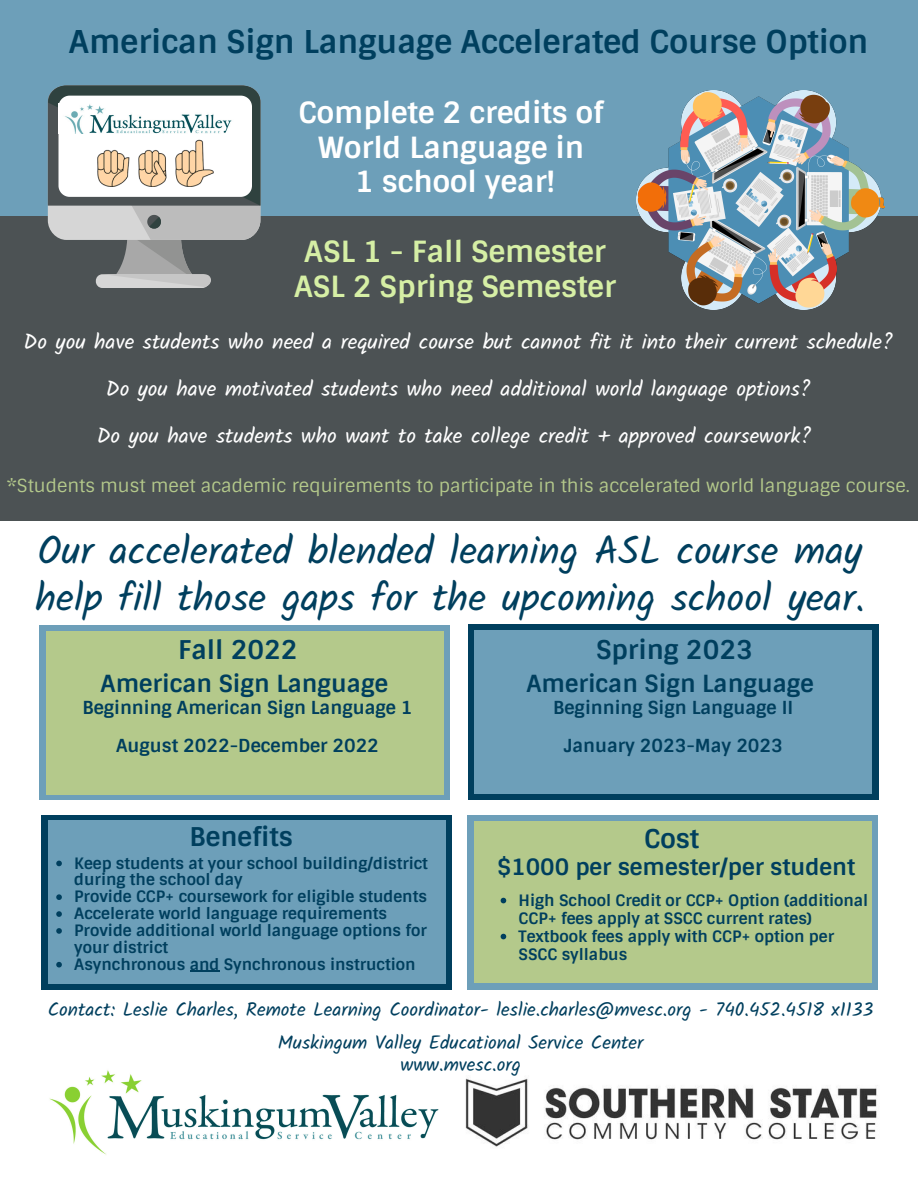
<style>
.page{position:relative;width:918px;height:1188px;background:#fff}
.page>*{position:absolute;margin:0;border:0;box-sizing:border-box;transform-origin:0 0}
.t1{font:39.3px/47.2px "Kalam";color:#003f5e}
.t2{font:700 31.5px "Sintony";color:#003f5e}
.t3{font:700 29.25px/34.8px "Sintony";color:#fff;text-align:center}
.t4{font:700 29.25px/34.8px "Sintony";color:#d6efa5;text-align:center}
.t5{font:700 25.8px "Sintony";color:#003f5e}
.t6{font:700 23.7px "Sintony";color:#003f5e}
.t7{font:700 22.5px "Sintony";color:#003f5e}
.t8{font:21.3px "Kalam";color:#fff}
.t9{font:19.2px/32.7px "Kalam";color:#003f5e;text-align:center}
.t10{font:700 18px/37.2px "Sintony";color:#003f5e;text-align:center}
.t11{font:18px "Sintony";color:#b4c98b}
.t12{font:700 15.75px/16.8px "Sintony";color:#003f5e}
</style>
<div class="page">
<div style="left:0;top:0;width:918px;height:292px;background:#6d9fb9"></div>
<div style="left:0;top:216px;width:918px;height:305px;background:#4c5254"></div>
<div style="left:467px;top:816px;width:411px;height:174px;background:#6d9fb9"></div>
<div style="left:475px;top:821px;width:397px;height:162px;background:#b4c98b"></div>
<div style="left:39px;top:626px;width:411px;height:174px;background:#6d9fb9"></div>
<div style="left:42px;top:816px;width:410px;height:174px;background:#003f5e"></div>
<div style="left:468px;top:624px;width:411px;height:176px;background:#003f5e"></div>
<div style="left:475px;top:630px;width:397px;height:163px;background:#6d9fb9"></div>
<div style="left:46px;top:631px;width:397px;height:163px;background:#b4c98b"></div>
<div style="left:48px;top:820px;width:398px;height:163px;background:#6d9fb9"></div>
<div style="left:96px;top:274px;width:113px;height:14px;background:#d6d6d6;border-radius:7px"></div>
<svg style="left:48px;top:86px;width:212px;height:201px"></svg>
<svg style="left:56px;top:861px;width:6px;height:5px"></svg>
<svg style="left:56px;top:894px;width:6px;height:6px"></svg>
<svg style="left:56px;top:911px;width:6px;height:6px"></svg>
<svg style="left:56px;top:928px;width:6px;height:6px"></svg>
<svg style="left:56px;top:962px;width:6px;height:6px"></svg>
<svg style="left:190px;top:971px;width:29px;height:1px"></svg>
<svg style="left:501px;top:898px;width:5px;height:5px"></svg>
<svg style="left:501px;top:934px;width:5px;height:5px"></svg>
<img style="left:49px;top:1070px;width:390px;height:85px">
<img style="left:465px;top:1078px;width:412px;height:69px">
<img style="left:637px;top:90px;width:247px;height:219px">
<img style="left:92px;top:140px;width:126px;height:47px">
<img style="left:58px;top:104px;width:179px;height:30px">
<h2 class="t2" style="left:69px;top:22px;width:801px">American Sign Language Accelerated Course Option</h2>
<h3 class="t3" style="left:299px;top:95px;width:307px">Complete 2 credits of<br>World Language in<br>1 school year!</h3>
<h3 class="t4" style="left:294px;top:235px;width:323px">ASL 1 - Fall Semester<br>ASL 2 Spring Semester</h3>
<h3 class="t8" style="left:24px;top:327px;width:871px">Do you have students who need a required course but cannot fit it into their current schedule?</h3>
<h3 class="t8" style="left:106px;top:374px;width:707px">Do you have motivated students who need additional world language options?</h3>
<h3 class="t8" style="left:97px;top:421px;width:716px">Do you have students who want to take college credit + approved coursework?</h3>
<p class="t11" style="left:7px;top:474px;width:904px">*Students must meet academic requirements to participate in this accelerated world language course.</p>
<h1 class="t1" style="left:35px;top:529px;width:831px">Our accelerated blended learning ASL course may help fill those gaps for the upcoming school year.</h1>
<h3 class="t5" style="left:178px;top:634px;width:121px">Fall 2022</h3>
<h3 class="t6" style="left:101px;top:668px;width:289px">American Sign Language</h3>
<p class="t10" style="left:82px;top:690px;width:332px">Beginning American Sign Language 1<br>August 2022-December 2022</p>
<h3 class="t5" style="left:190px;top:820px;width:105px">Benefits</h3>
<p class="t12" style="left:74px;top:855px;width:355px">Keep students at your school building/district during the school day<br>Provide CCP+ coursework for eligible students Accelerate world language requirements Provide additional world language options for your district<br>Asynchronous and Synchronous instruction</p>
<h3 class="t5" style="left:596px;top:634px;width:158px">Spring 2023</h3>
<h3 class="t6" style="left:526px;top:668px;width:289px">American Sign Language</h3>
<p class="t10" style="left:553px;top:690px;width:242px">Beginning Sign Language II<br>January 2023-May 2023</p>
<h3 class="t5" style="left:644px;top:823px;width:56px">Cost</h3>
<h3 class="t7" style="left:497px;top:853px;width:360px">$1000 per semester/per student</h3>
<p class="t12" style="left:519px;top:891px;width:351px;line-height:18px">High School Credit or CCP+ Option (additional CCP+ fees apply at SSCC current rates)<br>Textbook fees apply with CCP+ option per SSCC syllabus</p>
<p class="t9" style="left:48px;top:994px;width:827px">Contact: Leslie Charles, Remote Learning Coordinator- leslie.charles@mvesc.org - 740.452.4518 x1133<br>Muskingum Valley Educational Service Center</p>
<p class="t9" style="left:401px;top:1049px;width:122px">www.mvesc.org</p>
</div>
